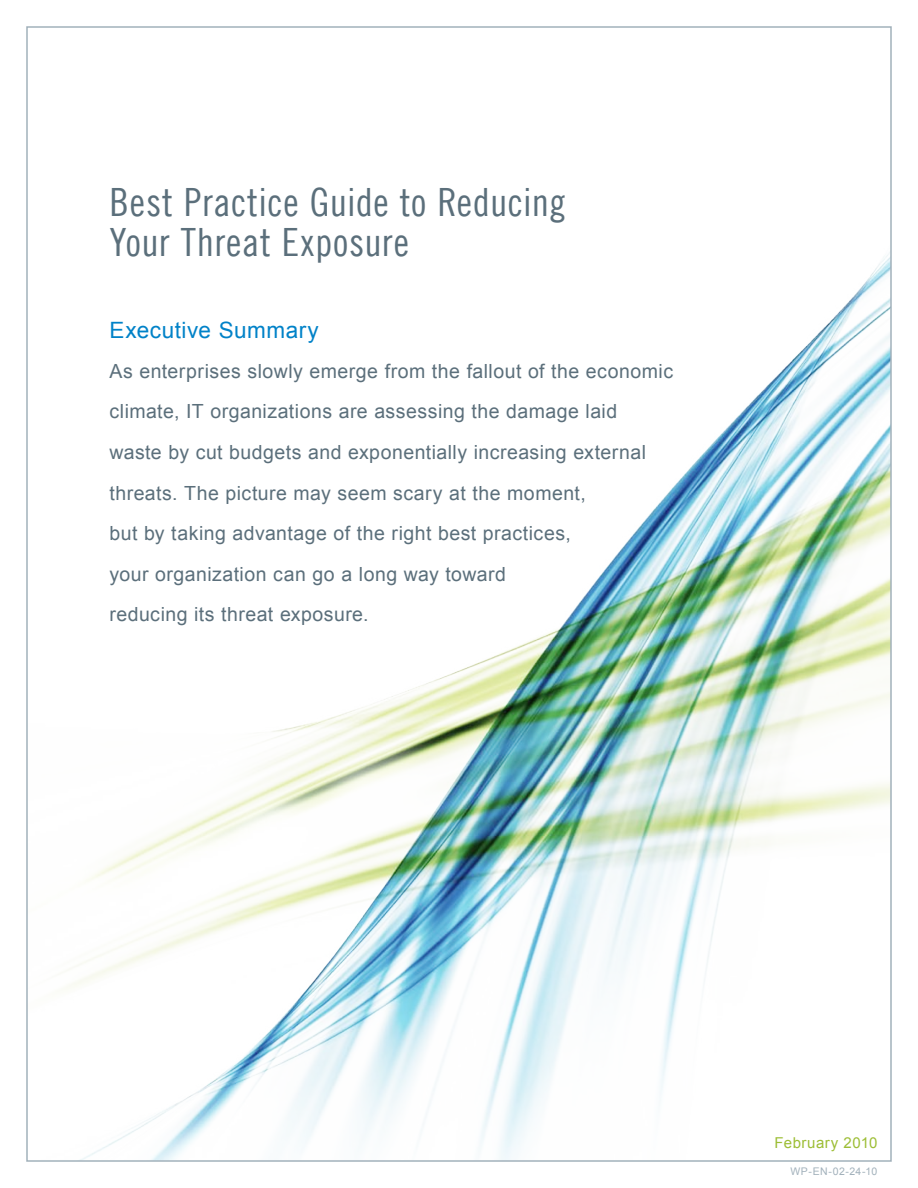
<style>
.page{position:relative;width:918px;height:1188px;background:#fff}
.page>*{position:absolute;margin:0;border:0;box-sizing:border-box;transform-origin:0 0}
.Cover_-_Title{font:39px "Trade Gothic LT Cond Eighteen";letter-spacing:.015em;color:#5b6f7b}
.Cover_-_Sub_Title{font:22.5px "Arial";letter-spacing:.025em;color:#0082c8}
.Cover_-_Abstract{font:19.5px/40.5px "Arial";letter-spacing:.025em;color:#5b6f7b}
.Cover_-_Date{font:15px "Arial";letter-spacing:.03em;color:#9dbe36}
.Cover_-_Document_Ver{font:10.5px "Arial";letter-spacing:.04em;color:#a2b1bb}
</style>
<div class="page">
<img style="left:66px;top:254px;width:823px;height:905px">
<p class="Cover_-_Title" style="left:110px;top:179px;width:458px">Best Practice Guide to Reducing</p>
<p class="Cover_-_Title" style="left:110px;top:219px;width:301px">Your Threat Exposure</p>
<p class="Cover_-_Sub_Title" style="left:110px;top:315px;width:211px">Executive Summary</p>
<p class="Cover_-_Abstract" style="left:110px;top:351px;width:565px">As enterprises slowly emerge from the fallout of the economic climate, IT organizations are assessing the damage laid waste by cut budgets and exponentially increasing external threats. The picture may seem scary at the moment,<br>but by taking advantage of the right best practices,<br>your organization can go a long way toward<br>reducing its threat exposure.</p>
<p class="Cover_-_Date" style="left:775px;top:1132px;width:104px">February 2010</p>
<p class="Cover_-_Document_Ver" style="left:791px;top:1164px;width:88px">WP-EN-02-24-10</p>
</div>
